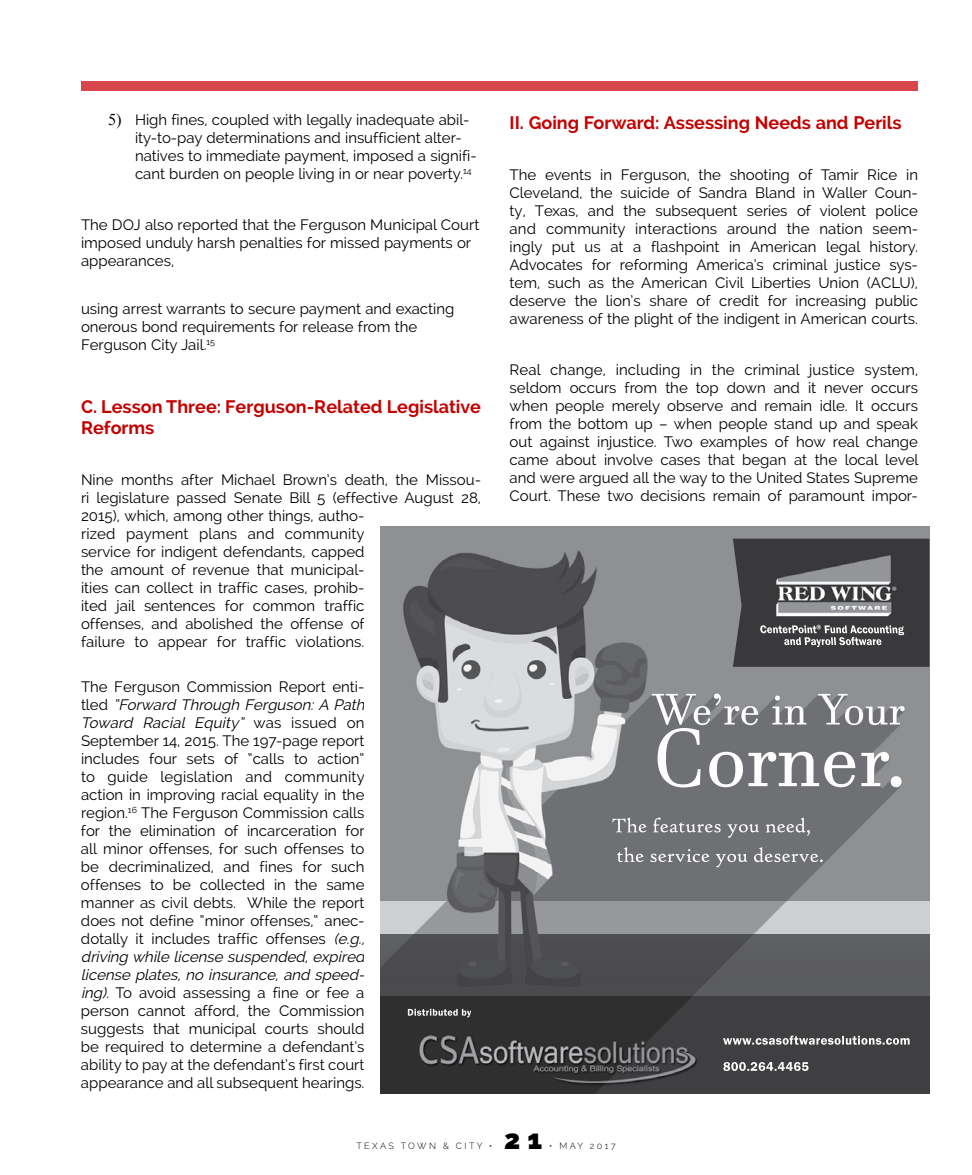
<style>
.page{position:relative;width:972px;height:1175px;background:#fff}
.page>*{position:absolute;margin:0;border:0;box-sizing:border-box;transform-origin:0 0}
.t1{font:800 27px "Raleway";color:#000}
.t2{font:700 18px/21px "Raleway";color:#c40000}
.t3{font:15px/18px "Raleway";color:#000}
.t4{font:300 9px "Raleway";letter-spacing:.26em;color:#000}
.s1{font-family:"Times New Roman";font-size:16.5px}
.s2{font-style:italic}
</style>
<div class="page">
<img style="left:380px;top:934px;width:549px;height:62px">
<img style="left:380px;top:526px;width:549px;height:375px">
<img style="left:380px;top:901px;width:549px;height:33px">
<img style="left:380px;top:996px;width:549px;height:97px">
<img style="left:652px;top:693px;width:131px;height:32px">
<img style="left:733px;top:538px;width:196px;height:129px">
<img style="left:760px;top:625px;width:59px;height:8px">
<img style="left:723px;top:1035px;width:75px;height:9px">
<img style="left:408px;top:1008px;width:58px;height:7px">
<img style="left:612px;top:817px;width:56px;height:15px">
<div style="left:81px;top:81px;width:837px;height:9px;background:#d9464c"></div>
<p class="t3" style="left:135px;top:110px;width:343px;text-indent:-27px"><span class="s1">5)</span> High fines, coupled with legally inadequate abil&shy;ity-to-pay determinations and insufficient alter&shy;natives to immediate payment, imposed a signifi&shy;cant burden on people living in or near poverty.<sup>14</sup></p>
<p class="t3" style="left:81px;top:215px;width:400px">The DOJ also reported that the Ferguson Municipal Court imposed unduly harsh penalties for missed payments or appearances,</p>
<p class="t3" style="left:81px;top:299px;width:375px">using arrest warrants to secure payment and exacting onerous bond requirements for release from the<br>Ferguson City Jail.<sup>15</sup></p>
<p class="t2" style="left:81px;top:396px;width:402px">C. Lesson Three: Ferguson-Related Legislative<br>Reforms</p>
<p class="t3" style="left:81px;top:470px;width:402px">Nine months after Michael Brown’s death, the Missou&shy;ri legislature passed Senate Bill 5 (effective August 28, 2015), which, among other things, autho-<br>rized payment plans and community<br>service for indigent defendants, capped<br>the amount of revenue that municipal-<br>ities can collect in traffic cases, prohib-<br>ited jail sentences for common traffic<br>offenses, and abolished the offense of<br>failure to appear for traffic violations.</p>
<p class="t3" style="left:81px;top:677px;width:289px">The Ferguson Commission Report enti&shy;t l e d <span class="s2">“Forward Through Ferguson: A Path Toward Racial Equity”</span> wa s i s s u e d o n September 14, 2015. The 197-page report includes four sets of “calls to action” to guide legislation and community action in improving racial equality in the region.<sup>16</sup> The Ferguson Commission calls for the elimination of incarceration for all minor offenses, for such offenses to be decriminalized, and fines for such offenses to be collected in the same manner as civil debts. While the report does not define “minor offenses,” anec&shy;dotally it includes traffic offenses <span class="s2">(e.g., driving while license suspended, expired license plates, no insurance, and speed&shy;ing).</span> To avoid assessing a fine or fee a person cannot afford, the Commission suggests that municipal courts should be required to determine a defendant’s ability to pay at the defendant’s first court appearance and all subsequent hearings.</p>
<p class="t2" style="left:510px;top:112px;width:394px">II. Going Forward: Assessing Needs and Perils</p>
<p class="t3" style="left:510px;top:165px;width:410px;text-align:justify">The events in Ferguson, the shooting of Tamir Rice in Cleveland, the suicide of Sandra Bland in Waller Coun&shy;ty, Texas, and the subsequent series of violent police and community interactions around the nation seem&shy;ingly put us at a flashpoint in American legal history.<br>Advocates for reforming America’s criminal justice sys&shy;tem, such as the American Civil Liberties Union (ACLU), deserve the lion’s share of credit for increasing public awareness of the plight of the indigent in American courts.</p>
<p class="t3" style="left:510px;top:360px;width:410px;text-align:justify">Real change, including in the criminal justice system, seldom occurs from the top down and it never occurs when people merely observe and remain idle. It occurs from the bottom up – when people stand up and speak out against injustice. Two examples of how real change came about involve cases that began at the local level and were argued all the way to the United States Supreme Court. These two decisions remain of paramount impor-</p>
<p class="t4" style="left:356px;top:1140px;width:138px">TEXAS TOWN &amp; CITY •</p>
<h1 class="t1" style="left:504px;top:1123px;width:39px">2 1</h1>
<p class="t4" style="left:549px;top:1140px;width:68px">• MAY 2017</p>
</div>
